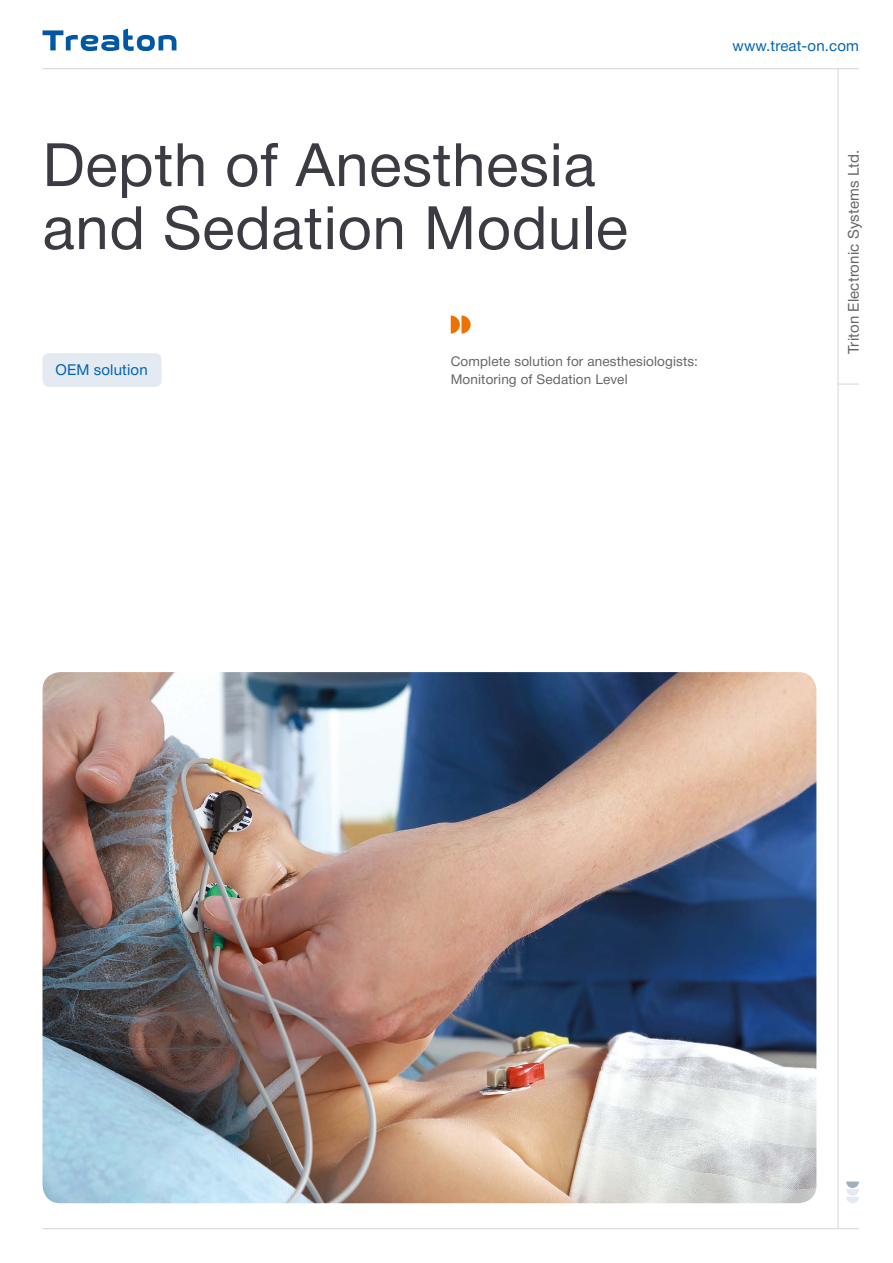
<style>
.page{position:relative;width:893px;height:1263px;background:#fff}
.page>*{position:absolute;margin:0;border:0;box-sizing:border-box;transform-origin:0 0}
.t1{font:60px/63px "Helvetica Neue Cyr";letter-spacing:.01em;color:#3b3c43}
.t2{font:15px "Helvetica Neue Cyr";letter-spacing:.01em;color:#0064af}
.t3{font:15px "Helvetica Neue Cyr";letter-spacing:.01em;color:#646567}
.t4{font:13.5px/18px "Helvetica Neue Cyr";letter-spacing:.01em;color:#646567}
</style>
<div class="page">
<svg style="left:43px;top:29px;width:133px;height:22px"></svg>
<hr style="left:837px;top:68px;width:2px;height:1160px;background:#dadada">
<hr style="left:838px;top:383px;width:21px;height:2px;background:#dadada">
<hr style="left:43px;top:1228px;width:816px;height:1px;background:#dadada">
<hr style="left:43px;top:68px;width:816px;height:1px;background:#dadada">
<svg style="left:846px;top:1181px;width:13px;height:22px"></svg>
<img style="left:43px;top:672px;width:773px;height:531px">
<svg style="left:451px;top:315px;width:20px;height:18px"></svg>
<div style="left:43px;top:353px;width:119px;height:34px;background:#e3eaf1;border-radius:6px"></div>
<p class="t2" style="left:732px;top:38px;width:128px">www.treat-on.com</p>
<h1 class="t1" style="left:43px;top:134px;width:587px">Depth of Anesthesia and Sedation Module</h1>
<p class="t2" style="left:55px;top:362px;width:94px">OEM solution</p>
<p class="t4" style="left:451px;top:352px;width:249px">Complete solution for anesthesiologists:<br>Monitoring of Sedation Level</p>
<p class="t3" style="left:845px;top:354px;width:206px;rotate:-90deg">Triton Electronic Systems Ltd.</p>
</div>
